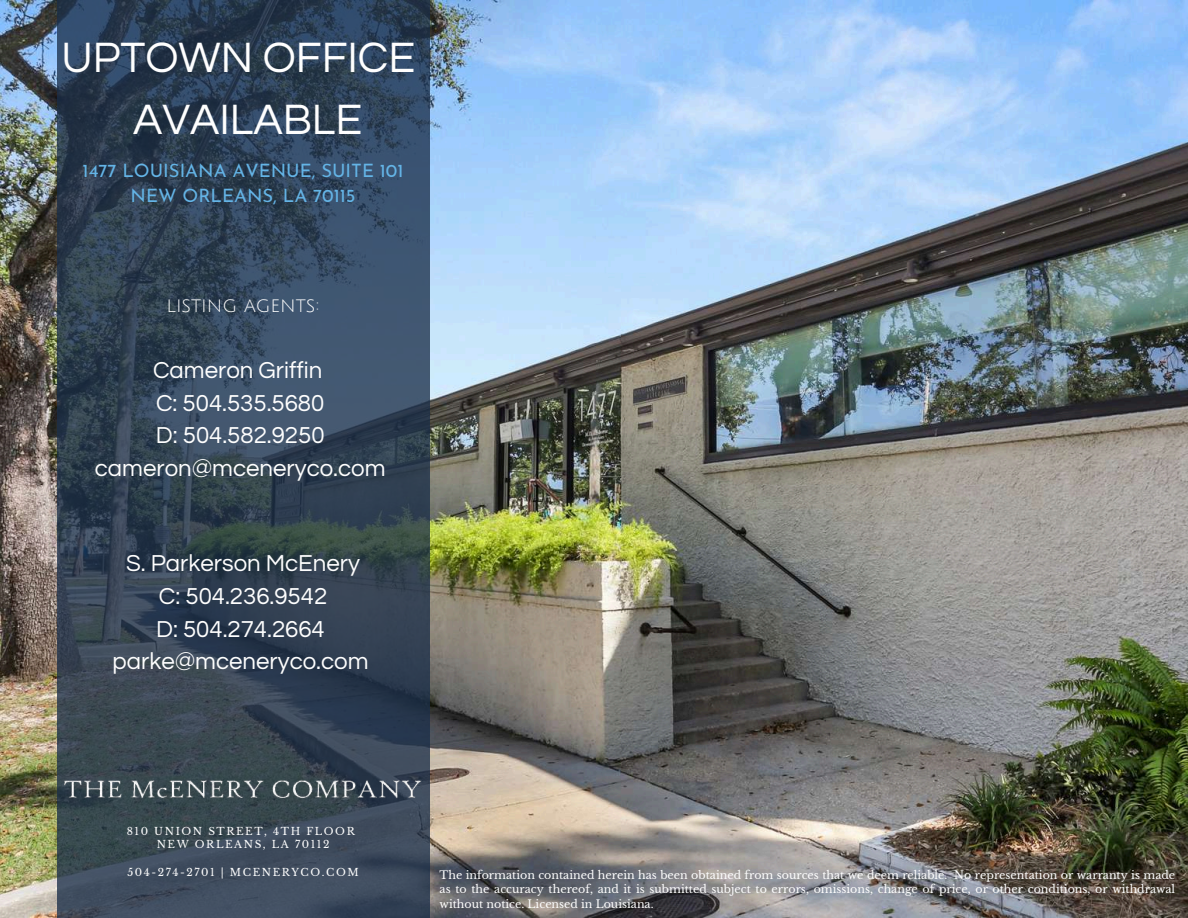
<style>
.page{position:relative;width:1188px;height:918px;background:#fff}
.page>*{position:absolute;margin:0;border:0;box-sizing:border-box;transform-origin:0 0}
.t1{font:44.25px/61.3px "Questrial";color:#fefefe;text-align:center}
.t2{font:24px/32.7px "Questrial";color:#fefefe;text-align:center}
.t3{font:19.65px "Julius Sans One";color:#fefefe}
.t4{font:18.45px/24.9px "Josefin Sans";color:#64b4e6;text-align:center}
.t5{font:11.1px/14.7px "Libre Baskerville";color:#fefefe;text-align:justify}
.t6{font:10.35px/13.8px "Libre Baskerville";letter-spacing:.15em;color:#fefefe;text-align:center}
</style>
<div class="page">
<img style="left:0;top:0;width:1188px;height:918px">
<svg style="left:57px;top:0;width:373px;height:918px;background:#334456"></svg>
<img style="left:54px;top:773px;width:379px;height:29px">
<h1 class="t1" style="left:61px;top:28px;width:355px">UPTOWN OFFICE<br>AVAILABLE</h1>
<h3 class="t4" style="left:83px;top:160px;width:323px">1477 LOUISIANA AVENUE, SUITE 101<br>NEW ORLEANS, LA 70115</h3>
<h3 class="t3" style="left:167px;top:295px;width:155px">LISTING AGENTS:</h3>
<h2 class="t2" style="left:95px;top:354px;width:292px">Cameron Griffin<br>C: 504.535.5680<br>D: 504.582.9250 cameron@mceneryco.com</h2>
<h2 class="t2" style="left:113px;top:548px;width:257px">S. Parkerson McEnery<br>C: 504.236.9542<br>D: 504.274.2664 parke@mceneryco.com</h2>
<p class="t6" style="left:127px;top:824px;width:230px">810 UNION STREET, 4TH FLOOR<br>NEW ORLEANS, LA 70112</p>
<p class="t6" style="left:127px;top:866px;width:233px">504-274-2701 | MCENERYCO.COM</p>
<p class="t5" style="left:440px;top:867px;width:737px">The information contained herein has been obtained from sources that we deem reliable. No representation or warranty is made as to the accuracy thereof, and it is submitted subject to errors, omissions, change of price, or other conditions, or withdrawal without notice. Licensed in Louisiana.</p>
</div>
